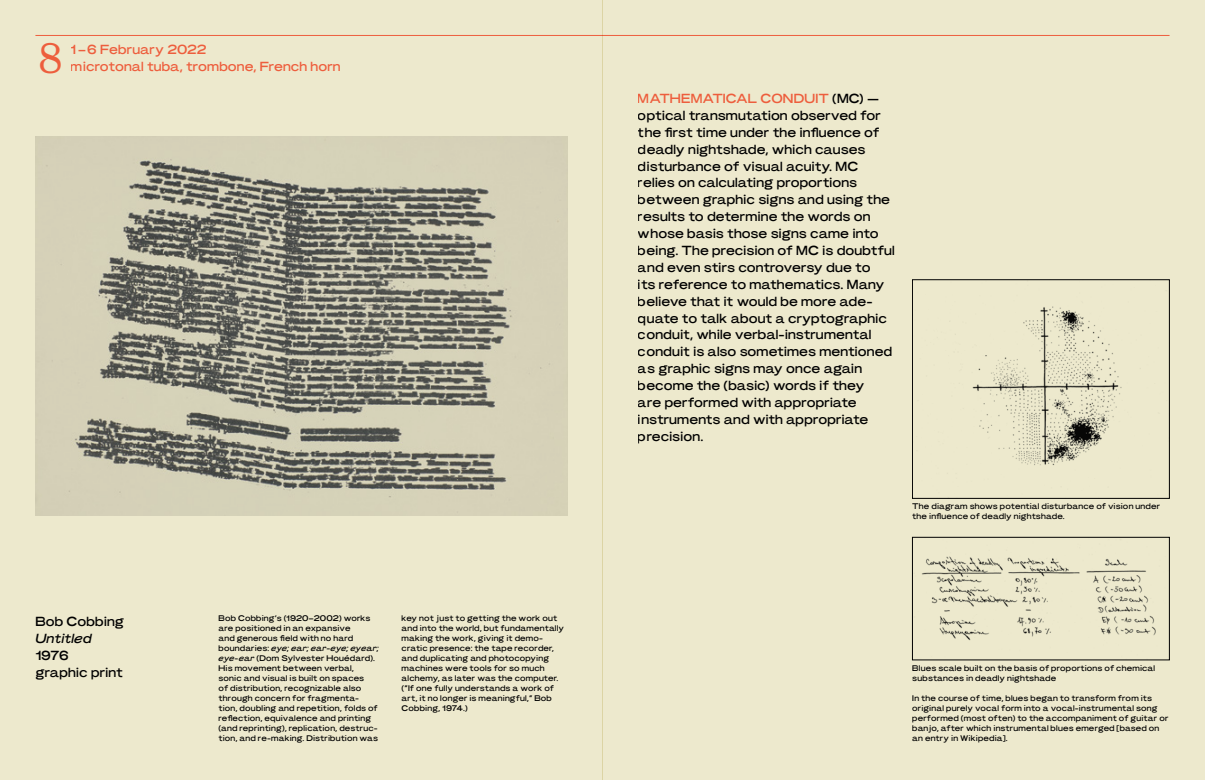
<style>
.page{position:relative;width:1205px;height:780px;background:#fff}
.page>*{position:absolute;margin:0;border:0;box-sizing:border-box;transform-origin:0 0}
.t1{font:45px "Droulers";color:#ff674c}
.t2{font:13.12px/16.9px "Marres";letter-spacing:-.005em;color:#000}
.t3{font:13.12px "Marres";letter-spacing:-.005em;color:#ff674c}
.t4{font:italic 13.12px "Marres";letter-spacing:-.005em;color:#000}
.t5{font:8.12px/10px "Marres";letter-spacing:.015em;color:#000}
.s1{font-style:italic}
.s2{color:#ff674c}
</style>
<div class="page">
<svg style="left:0;top:0;width:602px;height:780px;background:#d1cdb6"></svg>
<div style="left:602px;top:0;width:603px;height:780px;background:#ede9cd"></div>
<h1 class="t1" style="left:35px;top:31px;width:31px">8</h1>
<h2 class="t3" style="left:71px;top:41px;width:137px">1–6 February 2022</h2>
<h2 class="t3" style="left:71px;top:57px;width:271px">microtonal tuba, trombone, French horn</h2>
<h2 class="t2" style="left:35px;top:614px;width:90px">Bob Cobbing</h2>
<h2 class="t4" style="left:35px;top:629px;width:58px">Untitled</h2>
<h2 class="t2" style="left:35px;top:647px;width:89px">1976 graphic print</h2>
<p class="t5" style="left:219px;top:613px;width:162px">Bob Cobbing’s (1920–2002) works are positioned in an expansive<br>and generous field with no hard boundaries: <span class="s1">eye; ear; ear-eye; eyear; eye-ear</span> (Dom Sylvester Houédard).<br>His movement between verbal, sonic and visual is built on spaces<br>of distribution, recognizable also through concern for fragmenta&shy;tion, doubling and repetition, folds of reflection, equivalence and printing (and reprinting), replication, destruc&shy;tion, and re-making. Distribution was</p>
<p class="t5" style="left:402px;top:613px;width:164px">key not just to getting the work out and into the world, but fundamentally making the work, giving it demo&shy;cratic presence: the tape recorder, and duplicating and photocopying machines were tools for so much alchemy, as later was the computer. (“If one fully understands a work of art, it no longer is meaningful,” Bob<br>Cobbing, 1974.)</p>
<p class="t2" style="left:638px;top:90px;width:258px"><span class="s2">MATHEMATICAL CONDUIT</span> (MC) — optical transmutation observed for the first time under the influence of deadly nightshade, which causes disturbance of visual acuity. MC relies on calculating proportions between graphic signs and using the results to determine the words on whose basis those signs came into being. The precision of MC is doubtful and even stirs controversy due to<br>its reference to mathematics. Many believe that it would be more ade&shy;quate to talk about a cryptographic conduit, while verbal-instrumental conduit is also sometimes mentioned as graphic signs may once again become the (basic) words if they<br>are performed with appropriate instruments and with appropriate precision.</p>
<p class="t5" style="left:912px;top:502px;width:249px">The diagram shows potential disturbance of vision under the influence of deadly nightshade.</p>
<p class="t5" style="left:912px;top:663px;width:244px">Blues scale built on the basis of proportions of chemical substances in deadly nightshade</p>
<p class="t5" style="left:912px;top:693px;width:258px">In the course of time, blues began to transform from its original purely vocal form into a vocal-instrumental song performed (most often) to the accompaniment of guitar or banjo, after which instrumental blues emerged [based on an entry in Wikipedia].</p>
</div>
